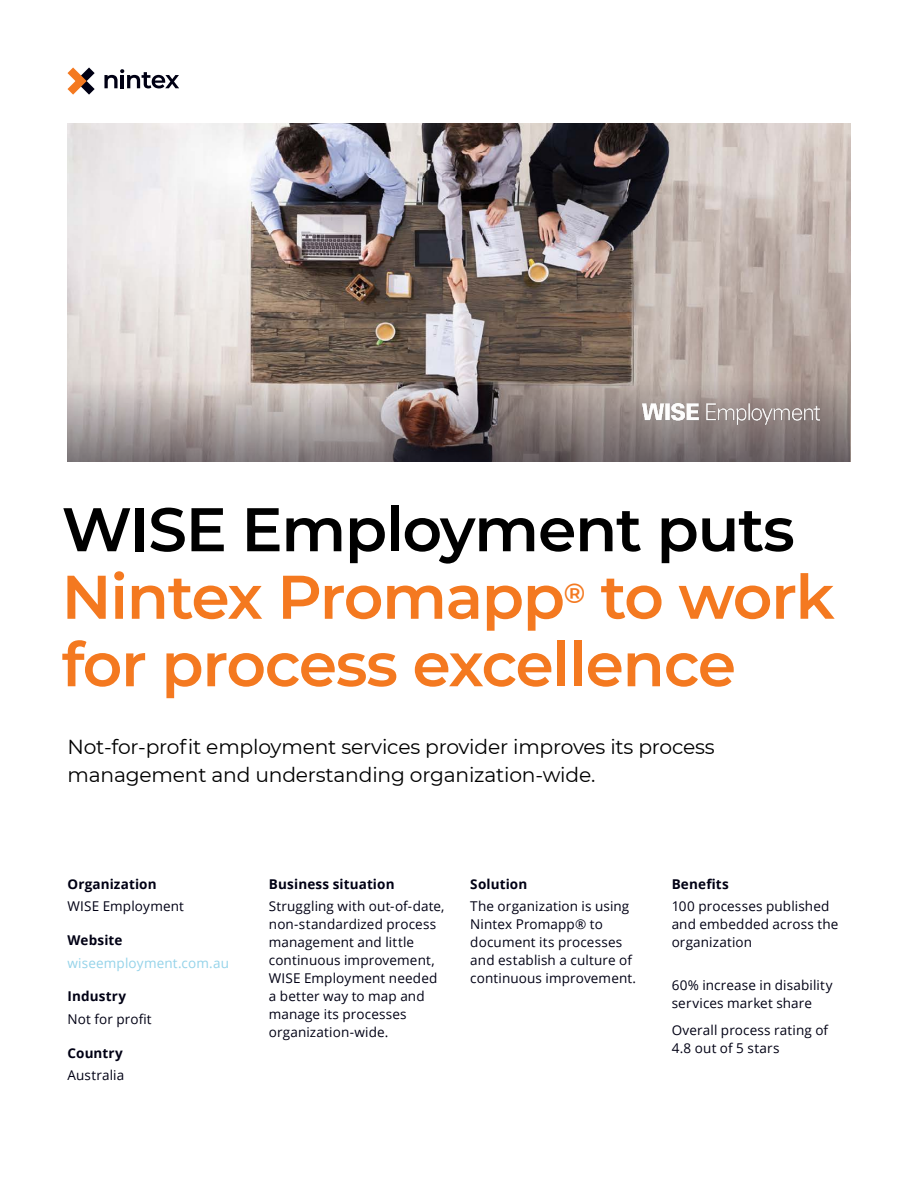
<style>
.page{position:relative;width:918px;height:1188px;background:#fff}
.page>*{position:absolute;margin:0;border:0;box-sizing:border-box;transform-origin:0 0}
.t1{font:600 61.5px/67.5px "Montserrat";letter-spacing:-.02em;color:#f47920}
.t2{font:600 61.5px "Montserrat";letter-spacing:-.02em;color:#000}
.t3{font:600 27.15px "Montserrat";color:#f47920}
.t4{font:20.25px/28.5px "Montserrat";letter-spacing:-.01em;color:#000}
.t5{font:13.5px/18px "Open Sans";letter-spacing:.01em;color:#000014}
.t6{font:700 13.5px "Open Sans";letter-spacing:.01em;color:#000014}
.t7{font:13.5px "Open Sans";letter-spacing:.01em;color:#95d3e9}
</style>
<div class="page">
<img style="left:68px;top:124px;width:782px;height:256px">
<svg style="left:68px;top:380px;width:782px;height:81px;background:#938887"></svg>
<svg style="left:68px;top:67px;width:27px;height:28px"></svg>
<svg style="left:104px;top:69px;width:75px;height:19px"></svg>
<img style="left:642px;top:404px;width:177px;height:21px">
<h1 class="t2" style="left:62px;top:486px;width:735px">WISE Employment puts</h1>
<h1 class="t1" style="left:62px;top:560px;width:505px">Nintex Promapp</h1>
<h1 class="t1" style="left:62px;top:560px;width:774px;text-indent:539px">to work for process excellence</h1>
<h2 class="t3" style="left:564px;top:574px;width:23px">®</h2>
<h3 class="t4" style="left:68px;top:732px;width:649px">Not-for-profit employment services provider improves its process management and understanding organization-wide.</h3>
<p class="t6" style="left:68px;top:874px;width:91px">Organization</p>
<p class="t5" style="left:68px;top:897px;width:118px">WISE Employment</p>
<p class="t6" style="left:68px;top:931px;width:57px">Website</p>
<p class="t7" style="left:68px;top:953px;width:163px">wiseemployment.com.au</p>
<p class="t6" style="left:68px;top:987px;width:60px">Industry</p>
<p class="t5" style="left:68px;top:1010px;width:86px">Not for profit</p>
<p class="t6" style="left:68px;top:1043px;width:57px">Country</p>
<p class="t5" style="left:68px;top:1066px;width:58px">Australia</p>
<p class="t6" style="left:269px;top:874px;width:127px">Business situation</p>
<p class="t5" style="left:269px;top:897px;width:177px">Struggling with out-of-date, non-standardized process management and little continuous improvement,<br>WISE Employment needed a better way to map and manage its processes organization-wide.</p>
<p class="t6" style="left:470px;top:874px;width:58px">Solution</p>
<p class="t5" style="left:470px;top:897px;width:167px">The organization is using<br>Nintex Promapp® to document its processes and establish a culture of continuous improvement.</p>
<p class="t6" style="left:672px;top:874px;width:59px">Benefits</p>
<p class="t5" style="left:672px;top:897px;width:168px">100 processes published and embedded across the organization</p>
<p class="t5" style="left:672px;top:976px;width:162px">60% increase in disability services market share</p>
<p class="t5" style="left:672px;top:1021px;width:158px">Overall process rating of<br>4.8 out of 5 stars</p>
</div>
